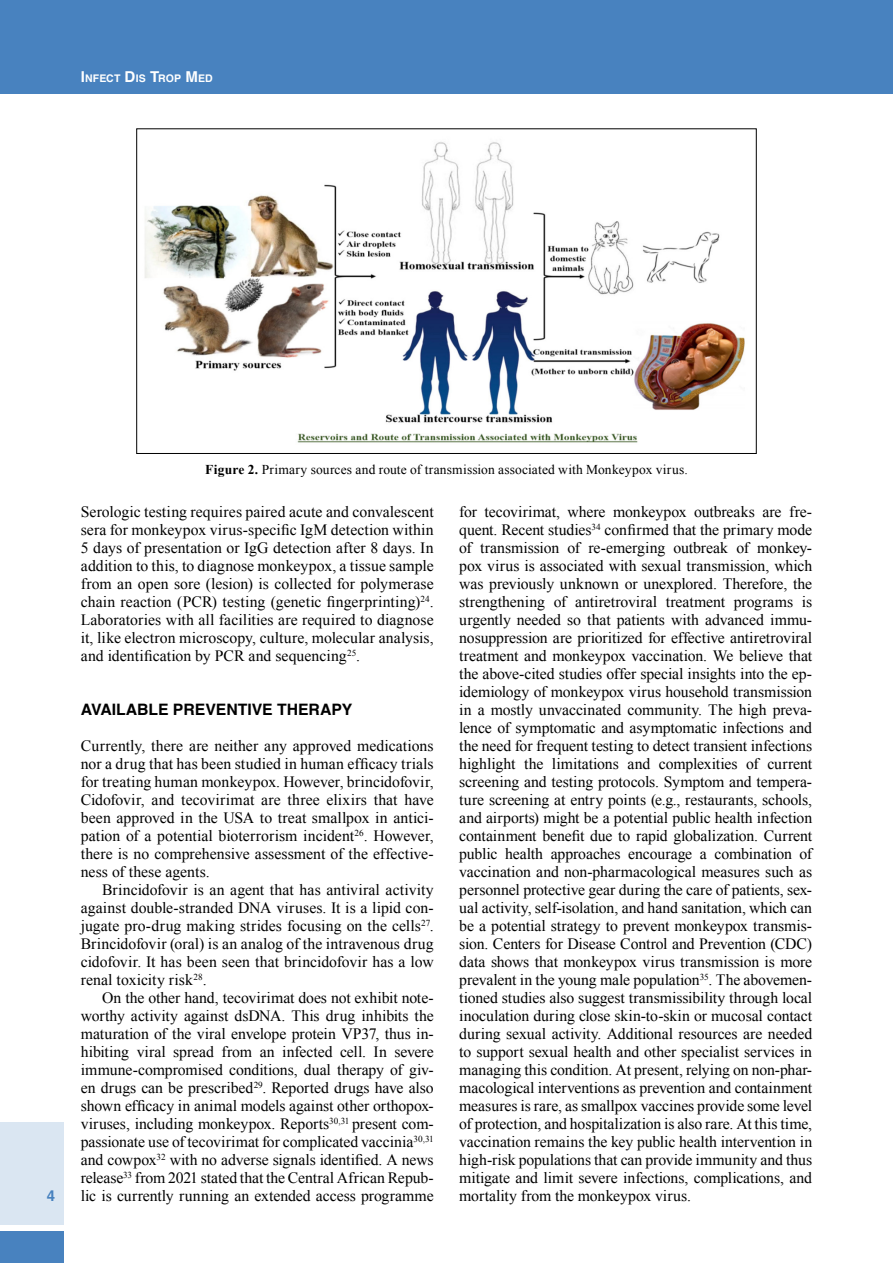
<style>
.page{position:relative;width:893px;height:1263px;background:#fff}
.page>*{position:absolute;margin:0;border:0;box-sizing:border-box;transform-origin:0 0}
.t1{font:15.75px/18px "Times New Roman";color:#000;text-align:justify}
.t2{font:700 15.75px "Helvetica";color:#000}
.t3{font:700 15px "Helvetica";color:#4882bf}
.t4{font:13.5px "Times New Roman";letter-spacing:.015em;color:#000}
.t5{font:700 10.5px "Helvetica";letter-spacing:.005em;color:#fff}
.s1{font-size:15px}
.s2{font-weight:700}
</style>
<div class="page">
<div style="left:0;top:0;width:893px;height:94px;background:#4882bf"></div>
<div style="left:0;top:1123px;width:64px;height:102px;background:#dae6f2"></div>
<div style="left:0;top:1231px;width:64px;height:32px;background:#4882bf"></div>
<img style="left:145px;top:142px;width:600px;height:301px">
<p class="t5" style="left:81px;top:72px;width:132px"><span class="s1">I</span>NFECT <span class="s1">D</span>IS <span class="s1">T</span>ROP <span class="s1">M</span>ED</p>
<p class="t3" style="left:47px;top:1187px;width:10px">4</p>
<p class="t4" style="left:205px;top:460px;width:484px"><span class="s2">Figure 2.</span> Primary sources and route of transmission associated with Monkeypox virus.</p>
<p class="t1" style="left:81px;top:503px;width:354px">Serologic testing requires paired acute and convalescent sera for monkeypox virus-specific IgM detection within 5 days of presentation or IgG detection after 8 days. In addition to this, to diagnose monkeypox, a tissue sample from an open sore (lesion) is collected for polymerase chain reaction (PCR) testing (genetic fingerprinting)<sup>24</sup>.<br>Laboratories with all facilities are required to diagnose it, like electron microscopy, culture, molecular analysis, and identification by PCR and sequencing<sup>25</sup>.</p>
<p class="t2" style="left:81px;top:700px;width:273px">AVAILABLE PREVENTIVE THERAPY</p>
<p class="t1" style="left:81px;top:737px;width:354px">Currently, there are neither any approved medications nor a drug that has been studied in human efficacy trials for treating human monkeypox. However, brincidofovir, Cidofovir, and tecovirimat are three elixirs that have been approved in the USA to treat smallpox in antici&shy;pation of a potential bioterrorism incident<sup>26</sup>. However, there is no comprehensive assessment of the effective&shy;ness of these agents.</p>
<p class="t1" style="left:81px;top:881px;width:354px;text-indent:21px">Brincidofovir is an agent that has antiviral activity against double-stranded DNA viruses. It is a lipid con&shy;jugate pro-drug making strides focusing on the cells<sup>27</sup>.<br>Brincidofovir (oral) is an analog of the intravenous drug cidofovir. It has been seen that brincidofovir has a low renal toxicity risk<sup>28</sup>.</p>
<p class="t1" style="left:81px;top:989px;width:354px;text-indent:21px">On the other hand, tecovirimat does not exhibit note&shy;worthy activity against dsDNA. This drug inhibits the maturation of the viral envelope protein VP37, thus in&shy;hibiting viral spread from an infected cell. In severe immune-compromised conditions, dual therapy of giv&shy;en drugs can be prescribed<sup>29</sup>. Reported drugs have also shown efficacy in animal models against other orthopox&shy;viruses, including monkeypox. Reports<sup>30,31</sup> present com&shy;passionate use of tecovirimat for complicated vaccinia<sup>30,31 </sup>and cowpox<sup>32</sup> with no adverse signals identified. A news release<sup>33</sup> from 2021 stated that the Central African Repub&shy;lic is currently running an extended access programme</p>
<p class="t1" style="left:459px;top:503px;width:354px">for tecovirimat, where monkeypox outbreaks are fre&shy;quent. Recent studies<sup>34</sup> confirmed that the primary mode of transmission of re-emerging outbreak of monkey&shy;pox virus is associated with sexual transmission, which was previously unknown or unexplored. Therefore, the strengthening of antiretroviral treatment programs is urgently needed so that patients with advanced immu&shy;nosuppression are prioritized for effective antiretroviral treatment and monkeypox vaccination. We believe that the above-cited studies offer special insights into the ep&shy;idemiology of monkeypox virus household transmission in a mostly unvaccinated community. The high preva&shy;lence of symptomatic and asymptomatic infections and the need for frequent testing to detect transient infections highlight the limitations and complexities of current screening and testing protocols. Symptom and tempera&shy;ture screening at entry points (e.g., restaurants, schools, and airports) might be a potential public health infection containment benefit due to rapid globalization. Current public health approaches encourage a combination of vaccination and non-pharmacological measures such as personnel protective gear during the care of patients, sex&shy;ual activity, self-isolation, and hand sanitation, which can be a potential strategy to prevent monkeypox transmis&shy;sion. Centers for Disease Control and Prevention (CDC) data shows that monkeypox virus transmission is more prevalent in the young male population<sup>35</sup>. The abovemen&shy;tioned studies also suggest transmissibility through local inoculation during close skin-to-skin or mucosal contact during sexual activity. Additional resources are needed to support sexual health and other specialist services in managing this condition. At present, relying on non-phar&shy;macological interventions as prevention and containment measures is rare, as smallpox vaccines provide some level of protection, and hospitalization is also rare. At this time, vaccination remains the key public health intervention in high-risk populations that can provide immunity and thus mitigate and limit severe infections, complications, and mortality from the monkeypox virus.</p>
</div>
